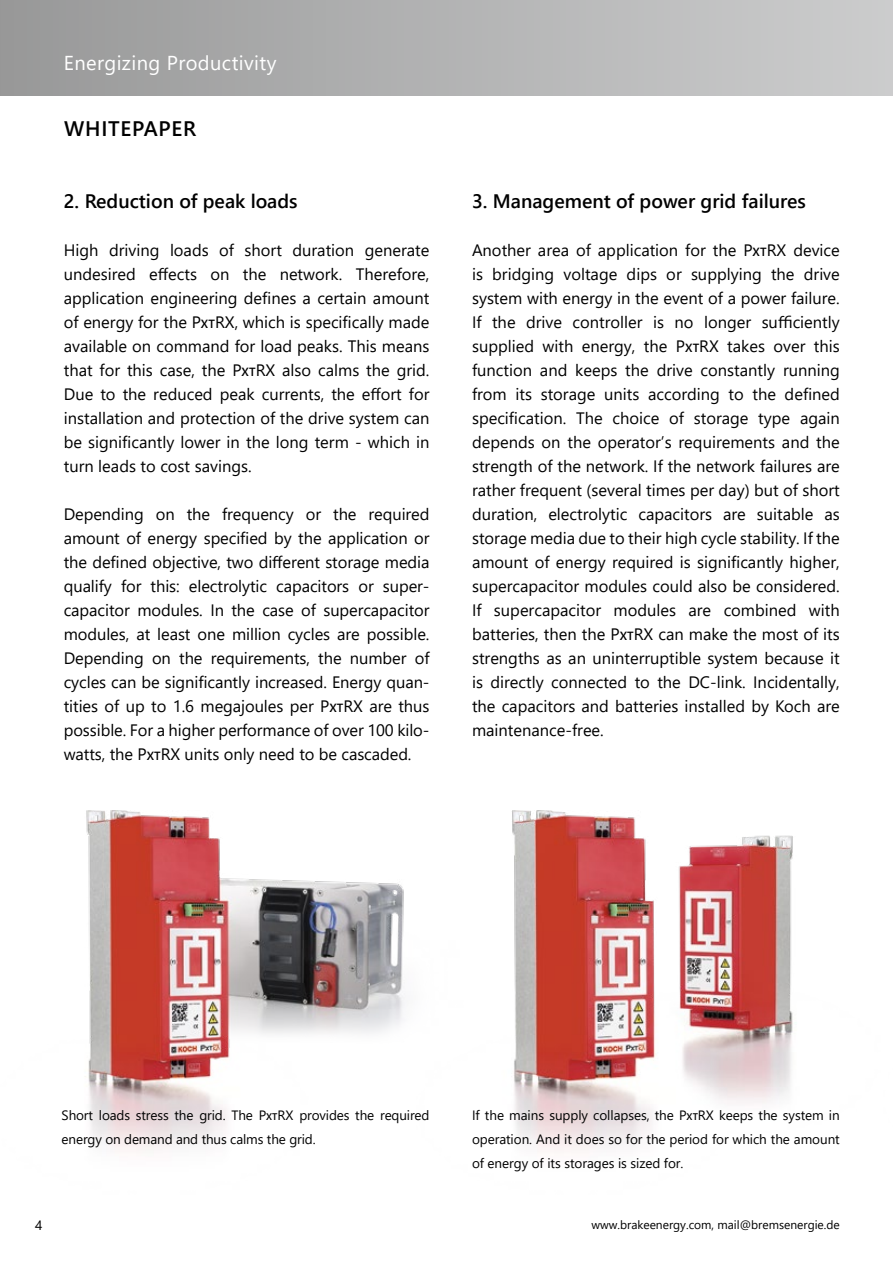
<style>
.page{position:relative;width:893px;height:1263px;background:#fff}
.page>*{position:absolute;margin:0;border:0;box-sizing:border-box;transform-origin:0 0}
.t1{font:600 21px "Segoe UI";letter-spacing:.035em;color:#000}
.t2{font:20.1px "Segoe UI";letter-spacing:.02em;color:#fff}
.t3{font:600 19.5px "Segoe UI";color:#000}
.t4{font:16.5px/24px "Segoe UI";color:#000;text-align:justify}
.t5{font:13.5px/24px "Segoe UI";letter-spacing:-.01em;color:#000;text-align:justify}
.t6{font:12px "Segoe UI";color:#000}
.s1{font-weight:600;font-size:11.85px}
.s2{font-weight:600;font-size:9.6px}
</style>
<div class="page">
<img style="left:85px;top:810px;width:319px;height:340px">
<img style="left:512px;top:810px;width:281px;height:340px">
<div style="left:0;top:0;width:893px;height:96px;background:linear-gradient(to right,#989999,#cccdce)"></div>
<p class="t2" style="left:64px;top:44px;width:214px">Energizing Productivity</p>
<p class="t1" style="left:64px;top:109px;width:134px">WHITEPAPER</p>
<p class="t3" style="left:64px;top:182px;width:235px">2. Reduction of peak loads</p>
<p class="t4" style="left:64px;top:236px;width:367px">High driving loads of short duration generate undesired effects on the network. Therefore, application engineering defines a certain amount of energy for the P<span class="s1">XT</span>RX, which is specifically made available on command for load peaks. This means that for this case, the P<span class="s1">XT</span>RX also calms the grid.<br>Due to the reduced peak currents, the effort for installation and protection of the drive system can be significantly lower in the long term - which in turn leads to cost savings.</p>
<p class="t4" style="left:64px;top:500px;width:367px">Depending on the frequency or the required amount of energy specified by the application or the defined objective, two different storage media qualify for this: electrolytic capacitors or super&shy;capacitor modules. In the case of supercapacitor modules, at least one million cycles are possible.<br>Depending on the requirements, the number of cycles can be significantly increased. Energy quan&shy;tities of up to 1.6 megajoules per P<span class="s1">XT</span>RX are thus possible. For a higher performance of over 100 kilo&shy;watts, the P<span class="s1">XT</span>RX units only need to be cascaded.</p>
<p class="t3" style="left:472px;top:182px;width:336px">3. Management of power grid failures</p>
<p class="t4" style="left:472px;top:236px;width:369px">Another area of application for the P<span class="s1">XT</span>RX device is bridging voltage dips or supplying the drive system with energy in the event of a power failure.<br>If the drive controller is no longer sufficiently supplied with energy, the P<span class="s1">XT</span>RX takes over this function and keeps the drive constantly running from its storage units according to the defined specification. The choice of storage type again depends on the operator’s requirements and the strength of the network. If the network failures are rather frequent (several times per day) but of short duration, electrolytic capacitors are suitable as storage media due to their high cycle stability. If the amount of energy required is significantly higher, supercapacitor modules could also be considered.<br>If supercapacitor modules are combined with batteries, then the P<span class="s1">XT</span>RX can make the most of its strengths as an uninterruptible system because it is directly connected to the DC-link. Incidentally, the capacitors and batteries installed by Koch are maintenance-free.</p>
<p class="t5" style="left:62px;top:1102px;width:369px">Short loads stress the grid. The P<span class="s2">XT</span>RX provides the required energy on demand and thus calms the grid.</p>
<p class="t5" style="left:472px;top:1102px;width:369px">If the mains supply collapses, the P<span class="s2">XT</span>RX keeps the system in operation. And it does so for the period for which the amount of energy of its storages is sized for.</p>
<p class="t5" style="left:35px;top:1212px;width:9px">4</p>
<p class="t6" style="left:591px;top:1213px;width:250px">www.brakeenergy.com, mail@bremsenergie.de</p>
</div>
